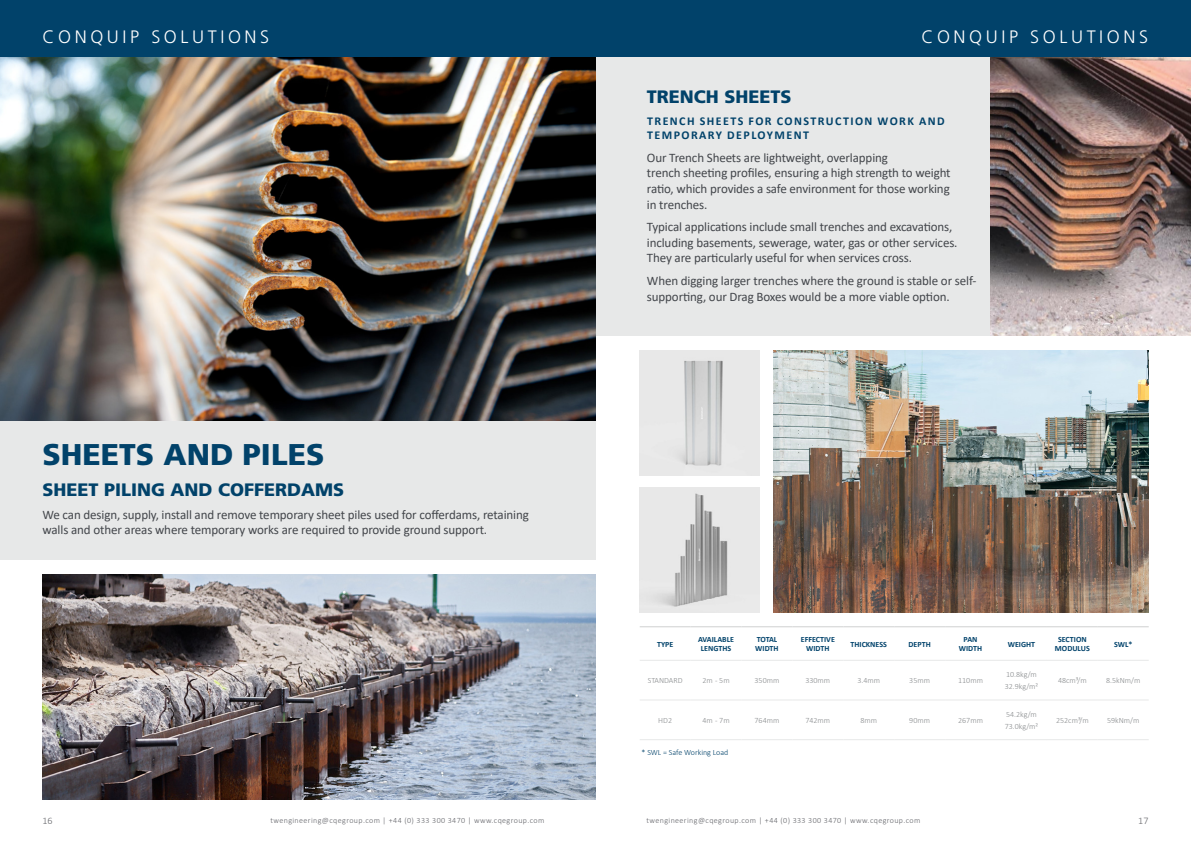
<style>
.page{position:relative;width:1191px;height:842px;background:#fff}
.page>*{position:absolute;margin:0;border:0;box-sizing:border-box;transform-origin:0 0}
.t1{font:900 30px "Frutiger LT Std";color:#01426a}
.t2{font:900 18px "Frutiger LT Std";color:#01426a}
.t3{font:300 18px "Frutiger LT Std";letter-spacing:.2em;color:#fff}
.t4{font:13px/15.6px "Calibri";letter-spacing:-.01em;color:#43464b}
.t5{font:700 12px/14.4px "Calibri";letter-spacing:.12em;color:#01426a}
.t6{font:300 10px "Calibri";color:#636469}
.t7{font:300 8px/12px "Calibri";color:#888b8d}
.t8{font:300 8px "Calibri";letter-spacing:.05em;color:#636469}
.t9{font:700 8px/9px "Calibri";color:#00426b;text-align:center}
.t10{font:300 8px "Calibri";color:#01426a}
.t11{font:700 8px/9px "Calibri";color:#01426a;text-align:center}
</style>
<div class="page">
<div style="left:596px;top:57px;width:394px;height:279px;background:#e7e8e8"></div>
<img style="left:990px;top:57px;width:201px;height:279px">
<img style="left:43px;top:574px;width:553px;height:225px">
<img style="left:0;top:57px;width:595px;height:364px">
<div style="left:0;top:0;width:1191px;height:57px;background:#01426a"></div>
<hr style="left:1097px;top:660px;width:51px;height:1px;background:#e7e8e8">
<hr style="left:639px;top:699px;width:51px;height:1px;background:#e7e8e8">
<hr style="left:690px;top:699px;width:51px;height:1px;background:#e7e8e8">
<hr style="left:741px;top:699px;width:51px;height:1px;background:#e7e8e8">
<hr style="left:792px;top:699px;width:51px;height:1px;background:#e7e8e8">
<hr style="left:843px;top:699px;width:51px;height:1px;background:#e7e8e8">
<hr style="left:894px;top:699px;width:51px;height:1px;background:#e7e8e8">
<hr style="left:945px;top:699px;width:51px;height:1px;background:#e7e8e8">
<hr style="left:996px;top:699px;width:51px;height:1px;background:#e7e8e8">
<hr style="left:1047px;top:699px;width:50px;height:1px;background:#e7e8e8">
<hr style="left:1097px;top:699px;width:51px;height:1px;background:#e7e8e8">
<hr style="left:639px;top:739px;width:51px;height:1px;background:#e7e8e8">
<hr style="left:690px;top:739px;width:51px;height:1px;background:#e7e8e8">
<hr style="left:741px;top:739px;width:51px;height:1px;background:#e7e8e8">
<hr style="left:792px;top:739px;width:51px;height:1px;background:#e7e8e8">
<hr style="left:843px;top:739px;width:51px;height:1px;background:#e7e8e8">
<hr style="left:894px;top:739px;width:51px;height:1px;background:#e7e8e8">
<hr style="left:945px;top:739px;width:51px;height:1px;background:#e7e8e8">
<hr style="left:996px;top:739px;width:51px;height:1px;background:#e7e8e8">
<hr style="left:1047px;top:739px;width:50px;height:1px;background:#e7e8e8">
<hr style="left:1097px;top:739px;width:51px;height:1px;background:#e7e8e8">
<hr style="left:639px;top:660px;width:51px;height:1px;background:#e7e8e8">
<hr style="left:690px;top:660px;width:51px;height:1px;background:#e7e8e8">
<hr style="left:741px;top:660px;width:51px;height:1px;background:#e7e8e8">
<hr style="left:792px;top:660px;width:51px;height:1px;background:#e7e8e8">
<hr style="left:843px;top:660px;width:51px;height:1px;background:#e7e8e8">
<hr style="left:894px;top:660px;width:51px;height:1px;background:#e7e8e8">
<hr style="left:945px;top:660px;width:51px;height:1px;background:#e7e8e8">
<hr style="left:996px;top:660px;width:51px;height:1px;background:#e7e8e8">
<hr style="left:1047px;top:660px;width:50px;height:1px;background:#e7e8e8">
<hr style="left:639px;top:626px;width:51px;height:1px;background:#cfd1d1">
<hr style="left:690px;top:626px;width:51px;height:1px;background:#cfd1d1">
<hr style="left:741px;top:626px;width:51px;height:1px;background:#cfd1d1">
<hr style="left:792px;top:626px;width:51px;height:1px;background:#cfd1d1">
<hr style="left:843px;top:626px;width:51px;height:1px;background:#cfd1d1">
<hr style="left:894px;top:626px;width:51px;height:1px;background:#cfd1d1">
<hr style="left:945px;top:626px;width:51px;height:1px;background:#cfd1d1">
<hr style="left:996px;top:626px;width:51px;height:1px;background:#cfd1d1">
<hr style="left:1047px;top:626px;width:50px;height:1px;background:#cfd1d1">
<hr style="left:1097px;top:626px;width:51px;height:1px;background:#cfd1d1">
<img style="left:639px;top:350px;width:120px;height:125px">
<img style="left:639px;top:488px;width:120px;height:124px">
<div style="left:0;top:421px;width:596px;height:139px;background:#e7e8e8"></div>
<img style="left:773px;top:350px;width:375px;height:262px">
<h2 class="t3" style="left:43px;top:26px;width:228px">CONQUIP SOLUTIONS</h2>
<h2 class="t3" style="left:921px;top:26px;width:228px">CONQUIP SOLUTIONS</h2>
<h1 class="t1" style="left:43px;top:436px;width:283px">SHEETS AND PILES</h1>
<h2 class="t2" style="left:43px;top:479px;width:303px">SHEET PILING AND COFFERDAMS</h2>
<p class="t4" style="left:43px;top:506px;width:488px">We can design, supply, install and remove temporary sheet piles used for cofferdams, retaining walls and other areas where temporary works are required to provide ground support.</p>
<h2 class="t2" style="left:647px;top:86px;width:146px">TRENCH SHEETS</h2>
<p class="t5" style="left:647px;top:113px;width:299px">TRENCH SHEETS FOR CONSTRUCTION WORK AND<br>TEMPORARY DEPLOYMENT</p>
<p class="t4" style="left:647px;top:149px;width:305px">Our Trench Sheets are lightweight, overlapping<br>trench sheeting profiles, ensuring a high strength to weight ratio, which provides a safe environment for those working in trenches.</p>
<p class="t4" style="left:647px;top:219px;width:312px">Typical applications include small trenches and excavations, including basements, sewerage, water, gas or other services.<br>They are particularly useful for when services cross.</p>
<p class="t4" style="left:647px;top:273px;width:331px">When digging larger trenches where the ground is stable or self&shy;supporting, our Drag Boxes would be a more viable option.</p>
<p class="t11" style="left:657px;top:639px;width:18px">TYPE</p>
<p class="t11" style="left:698px;top:635px;width:37px">AVAILABLE<br>LENGTHS</p>
<p class="t9" style="left:755px;top:635px;width:25px;text-align:left">TOTAL<br>WIDTH</p>
<p class="t9" style="left:801px;top:635px;width:36px">EFFECTIVE<br>WIDTH</p>
<p class="t9" style="left:850px;top:639px;width:38px">THICKNESS</p>
<p class="t9" style="left:908px;top:639px;width:24px">DEPTH</p>
<p class="t9" style="left:959px;top:635px;width:25px">PAN<br>WIDTH</p>
<p class="t9" style="left:1007px;top:639px;width:29px">WEIGHT</p>
<p class="t9" style="left:1055px;top:635px;width:36px">SECTION<br>MODULUS</p>
<p class="t9" style="left:1114px;top:639px;width:20px">SWL*</p>
<p class="t7" style="left:648px;top:674px;width:36px">STANDARD</p>
<p class="t7" style="left:702px;top:674px;width:29px">2m - 5m</p>
<p class="t7" style="left:754px;top:674px;width:26px">350mm</p>
<p class="t7" style="left:805px;top:674px;width:26px">330mm</p>
<p class="t7" style="left:857px;top:674px;width:24px">3.4mm</p>
<p class="t7" style="left:909px;top:674px;width:22px">35mm</p>
<p class="t7" style="left:958px;top:674px;width:26px">110mm</p>
<p class="t7" style="left:1004px;top:668px;width:35px">10.8kg/m<br>32.9kg/m²</p>
<p class="t7" style="left:1058px;top:674px;width:30px">48cm³/m</p>
<p class="t7" style="left:1106px;top:674px;width:36px">8.5kNm/m</p>
<p class="t7" style="left:658px;top:714px;width:15px">HD2</p>
<p class="t7" style="left:702px;top:714px;width:29px">4m - 7m</p>
<p class="t7" style="left:754px;top:714px;width:26px">764mm</p>
<p class="t7" style="left:805px;top:714px;width:26px">742mm</p>
<p class="t7" style="left:860px;top:714px;width:18px">8mm</p>
<p class="t7" style="left:909px;top:714px;width:22px">90mm</p>
<p class="t7" style="left:958px;top:714px;width:26px">267mm</p>
<p class="t7" style="left:1004px;top:708px;width:35px">54.2kg/m<br>73.0kg/m²</p>
<p class="t7" style="left:1056px;top:714px;width:34px">252cm³/m</p>
<p class="t7" style="left:1107px;top:714px;width:34px">59kNm/m</p>
<p class="t10" style="left:641px;top:747px;width:88px">* SWL = Safe Working Load</p>
<p class="t6" style="left:43px;top:814px;width:12px">16</p>
<p class="t8" style="left:270px;top:816px;width:275px">twengineering@cqegroup.com | +44 (0) 333 300 3470 | www.cqegroup.com</p>
<p class="t8" style="left:646px;top:816px;width:275px">twengineering@cqegroup.com | +44 (0) 333 300 3470 | www.cqegroup.com</p>
<p class="t6" style="left:1138px;top:814px;width:12px">17</p>
</div>
